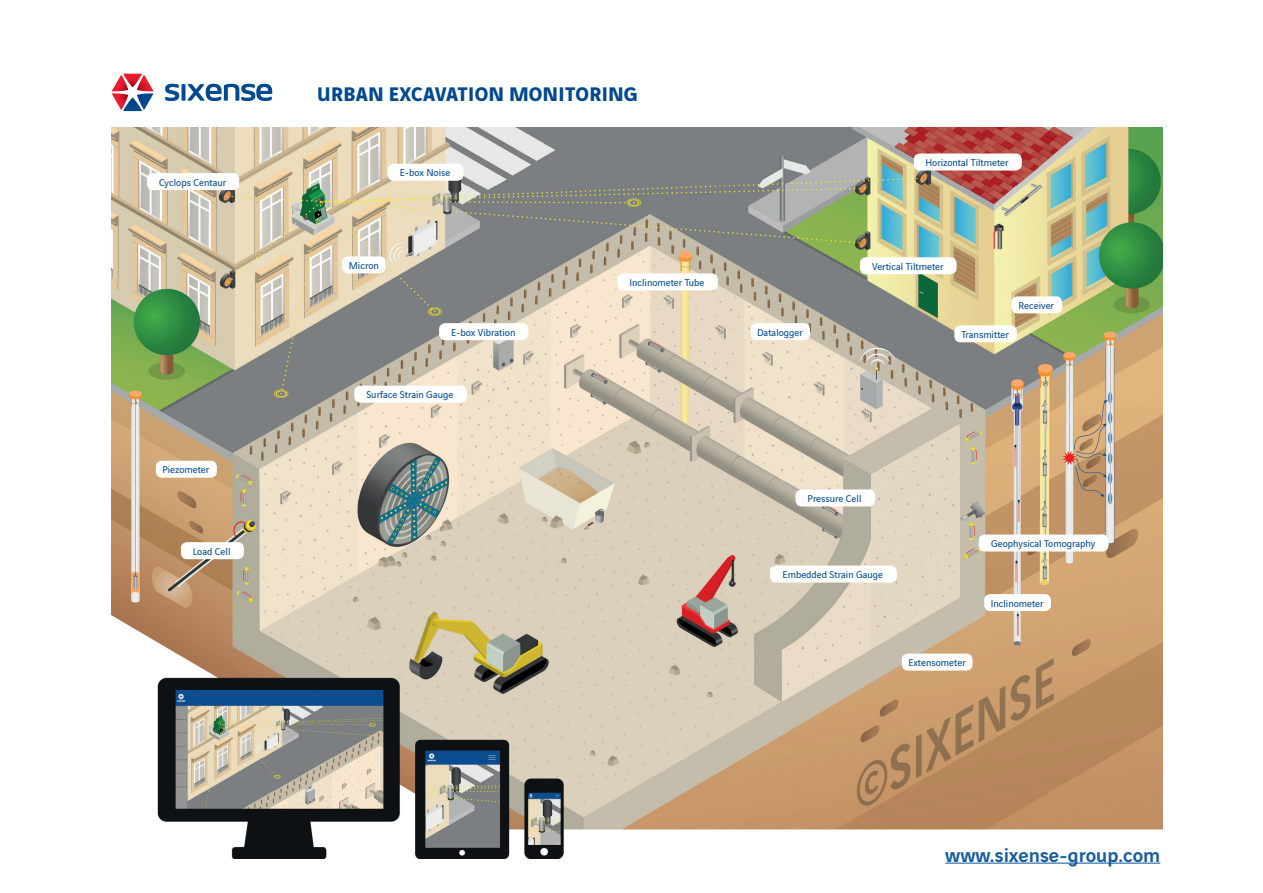
<style>
.page{position:relative;width:1263px;height:893px;background:#fff}
.page>*{position:absolute;margin:0;border:0;box-sizing:border-box;transform-origin:0 0}
.t1{font:700 21px "Vinci Sans";letter-spacing:.02em;color:#014990}
.t2{font:500 21px "Vinci Sans";color:#175d9e}
.t3{font:10.5px "Vinci Sans";color:#014990}
</style>
<div class="page">
<img style="left:112px;top:128px;width:1050px;height:731px">
<svg style="left:112px;top:74px;width:42px;height:37px"></svg>
<svg style="left:165px;top:84px;width:107px;height:17px"></svg>
<div style="left:945px;top:846px;width:267px;height:36px;background:#fff"></div>
<hr style="left:945px;top:863px;width:215px;height:1px;background:#175d9e">
<div style="left:156px;top:461px;width:61px;height:17px;background:#fff;border-radius:6px"></div>
<div style="left:181px;top:542px;width:63px;height:17px;background:#fff;border-radius:6px"></div>
<div style="left:354px;top:386px;width:113px;height:17px;background:#fff;border-radius:6px"></div>
<div style="left:439px;top:323px;width:89px;height:17px;background:#fff;border-radius:6px"></div>
<div style="left:342px;top:256px;width:44px;height:17px;background:#fff;border-radius:6px"></div>
<div style="left:147px;top:173px;width:92px;height:17px;background:#fff;border-radius:6px"></div>
<div style="left:388px;top:164px;width:75px;height:17px;background:#fff;border-radius:6px"></div>
<div style="left:617px;top:273px;width:101px;height:17px;background:#fff;border-radius:6px"></div>
<div style="left:751px;top:323px;width:59px;height:17px;background:#fff;border-radius:6px"></div>
<div style="left:770px;top:566px;width:127px;height:17px;background:#fff;border-radius:6px"></div>
<div style="left:795px;top:489px;width:80px;height:17px;background:#fff;border-radius:6px"></div>
<div style="left:860px;top:257px;width:96px;height:17px;background:#fff;border-radius:6px"></div>
<div style="left:1011px;top:296px;width:51px;height:17px;background:#fff;border-radius:6px"></div>
<div style="left:979px;top:534px;width:129px;height:17px;background:#fff;border-radius:6px"></div>
<div style="left:984px;top:594px;width:67px;height:17px;background:#fff;border-radius:6px"></div>
<div style="left:902px;top:654px;width:70px;height:17px;background:#fff;border-radius:6px"></div>
<div style="left:954px;top:325px;width:63px;height:17px;background:#fff;border-radius:6px"></div>
<div style="left:914px;top:153px;width:108px;height:18px;background:#fff;border-radius:6px"></div>
<p class="t3" style="left:159px;top:174px;width:69px">Cyclops Centaur</p>
<p class="t3" style="left:162px;top:462px;width:48px">Piezometer</p>
<p class="t3" style="left:193px;top:543px;width:39px">Load Cell</p>
<h1 class="t1" style="left:317px;top:77px;width:322px">URBAN EXCAVATION MONITORING</h1>
<p class="t3" style="left:400px;top:165px;width:52px">E-box Noise</p>
<p class="t3" style="left:349px;top:258px;width:32px">Micron</p>
<p class="t3" style="left:451px;top:324px;width:66px">E-box Vibration</p>
<p class="t3" style="left:366px;top:387px;width:88px">Surface Strain Gauge</p>
<p class="t3" style="left:629px;top:275px;width:76px">Inclinometer Tube</p>
<p class="t3" style="left:925px;top:155px;width:85px">Horizontal Tiltmeter</p>
<p class="t3" style="left:757px;top:324px;width:47px">Datalogger</p>
<p class="t3" style="left:872px;top:259px;width:73px">Vertical Tiltmeter</p>
<p class="t3" style="left:961px;top:327px;width:49px">Transmitter</p>
<p class="t3" style="left:1018px;top:298px;width:37px">Receiver</p>
<p class="t3" style="left:808px;top:491px;width:55px">Pressure Cell</p>
<p class="t3" style="left:783px;top:567px;width:102px">Embedded Strain Gauge</p>
<p class="t3" style="left:991px;top:536px;width:106px">Geophysical Tomography</p>
<p class="t3" style="left:991px;top:595px;width:54px">Inclinometer</p>
<p class="t3" style="left:908px;top:655px;width:59px">Extensometer</p>
<h1 class="t2" style="left:945px;top:839px;width:216px">www.sixense-group.com</h1>
</div>
